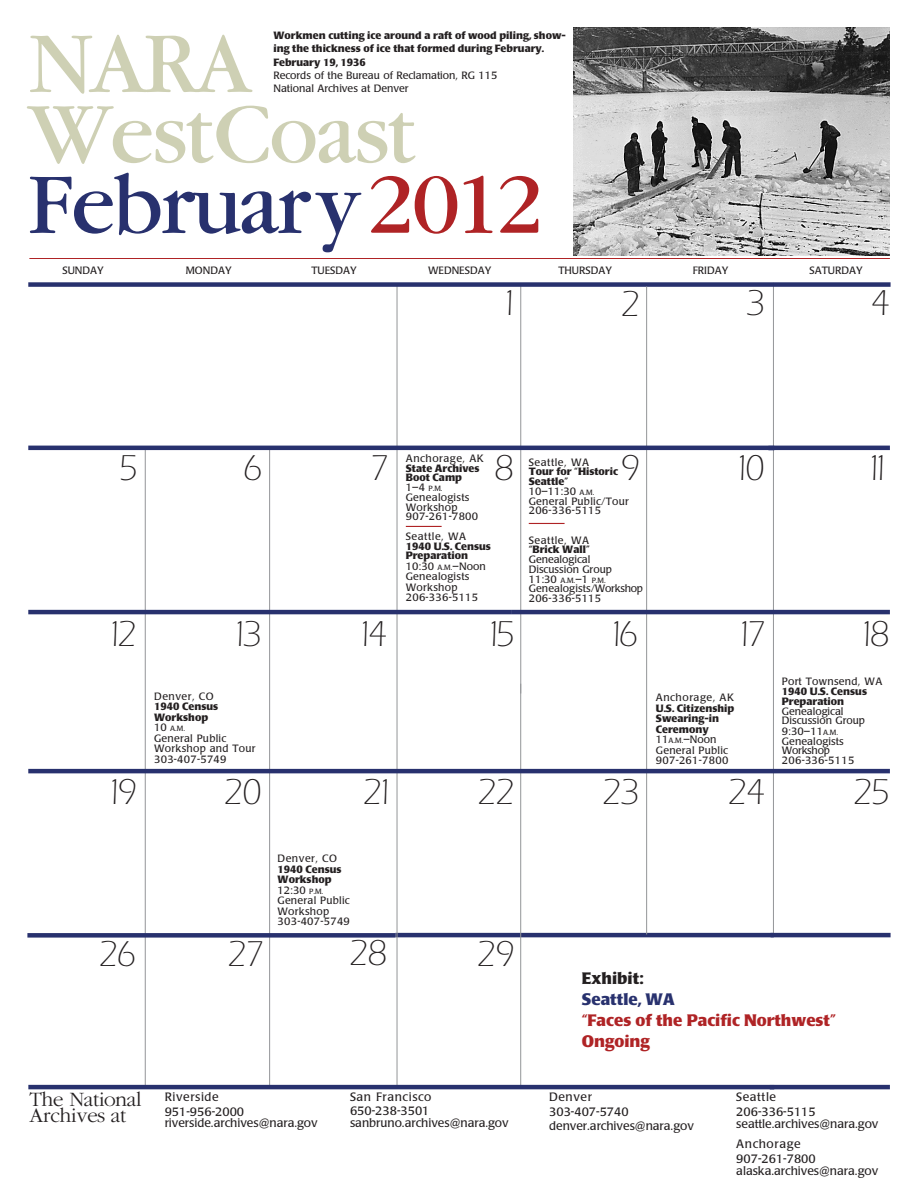
<style>
.page{position:relative;width:918px;height:1188px;background:#fff}
.page>*{position:absolute;margin:0;border:0;box-sizing:border-box;transform-origin:0 0}
.t1{font:90px "Garamond";letter-spacing:-.025em;color:#ced0b4}
.t2{font:90px "Garamond";letter-spacing:-.025em;color:#28316e}
.t3{font:300 33px "Eras";color:#231f20}
.t4{font:300 18px/16.5px "Garamond";letter-spacing:-.025em;color:#231f20}
.t5{font:700 16.5px "Poppl Laudatio";color:#af2325}
.t6{font:700 16.5px "Poppl Laudatio";color:#28316e}
.t7{font:700 16.5px "Poppl Laudatio";color:#231f20}
.t8{font:12px "Poppl Laudatio";color:#231f20}
.t9{font:12px "Poppl Laudatio";letter-spacing:.05em;color:#231f20}
.t10{font:10.5px/10.5px "Poppl Laudatio";letter-spacing:.025em;color:#231f20}
.t11{font:700 10.5px/10.5px "Poppl Laudatio";color:#231f20}
.t12{font:10.5px "Poppl Laudatio";color:#231f20}
.t13{font:10.5px "Poppl Laudatio";letter-spacing:.05em;color:#231f20}
.t14{font:10.5px "Poppl Laudatio";letter-spacing:-.025em;color:#231f20}
.t15{font:7.5px "Poppl Laudatio";color:#231f20}
.s1{color:#af2325}
.s2{font-size:10.5px}
.s3{font-size:7.5px}
</style>
<div class="page">
<hr style="left:395px;top:933px;width:379px;height:4px;background:#28316e">
<hr style="left:773px;top:283px;width:1px;height:653px;background:#939598">
<hr style="left:269px;top:448px;width:1px;height:637px;background:#939598">
<hr style="left:145px;top:449px;width:1px;height:637px;background:#939598">
<hr style="left:520px;top:285px;width:1px;height:408px;background:#939598">
<hr style="left:520px;top:684px;width:1px;height:402px;background:#939598">
<hr style="left:397px;top:285px;width:1px;height:802px;background:#939598">
<hr style="left:29px;top:258px;width:861px;height:1px;background:#af2325">
<div style="left:27px;top:933px;width:368px;height:5px;background:#28316e"></div>
<hr style="left:28px;top:1085px;width:862px;height:4px;background:#28316e">
<div style="left:28px;top:282px;width:863px;height:5px;background:#28316e"></div>
<hr style="left:646px;top:286px;width:1px;height:648px;background:#939598">
<hr style="left:28px;top:769px;width:862px;height:4px;background:#28316e">
<hr style="left:28px;top:610px;width:484px;height:4px;background:#28316e">
<hr style="left:28px;top:446px;width:862px;height:4px;background:#28316e">
<hr style="left:512px;top:610px;width:378px;height:4px;background:#28316e">
<hr style="left:771px;top:933px;width:120px;height:4px;background:#28316e">
<hr style="left:529px;top:523px;width:36px;height:1px;background:#af2325">
<hr style="left:406px;top:526px;width:36px;height:1px;background:#af2325">
<img style="left:573px;top:27px;width:317px;height:228px">
<p class="t11" style="left:273px;top:29px;width:294px;line-height:13.5px">Workmen cutting ice around a raft of wood piling, show&shy;ing the thickness of ice that formed during February.<br>February 19, 1936</p>
<p class="t12" style="left:273px;top:70px;width:225px">Records of the Bureau of Reclamation, RG 115</p>
<p class="t12" style="left:273px;top:83px;width:137px">National Archives at Denver</p>
<p class="t1" style="left:28px;top:17px;width:225px">NARA</p>
<p class="t1" style="left:28px;top:87px;width:389px">WestCoast</p>
<p class="t2" style="left:28px;top:158px;width:517px">February<span class="s1">2012</span></p>
<p class="t10" style="left:62px;top:266px;width:43px">SUNDAY</p>
<p class="t10" style="left:186px;top:266px;width:47px">MONDAY</p>
<p class="t12" style="left:312px;top:265px;width:47px">TUESDAY</p>
<p class="t12" style="left:428px;top:265px;width:65px">WEDNESDAY</p>
<p class="t12" style="left:558px;top:265px;width:55px">THURSDAY</p>
<p class="t10" style="left:693px;top:266px;width:37px">FRIDAY</p>
<p class="t12" style="left:810px;top:265px;width:55px">SATURDAY</p>
<p class="t3" style="left:505px;top:281px;width:8px">1</p>
<p class="t3" style="left:621px;top:282px;width:19px">2</p>
<p class="t3" style="left:746px;top:281px;width:20px">3</p>
<p class="t3" style="left:871px;top:281px;width:21px">4</p>
<p class="t13" style="left:406px;top:452px;width:79px">Anchorage, AK</p>
<p class="t11" style="left:406px;top:463px;width:75px">State Archives</p>
<p class="t11" style="left:406px;top:473px;width:58px">Boot Camp</p>
<p class="t15" style="left:406px;top:484px;width:38px"><span class="s2">1–4</span> P.M.</p>
<p class="t10" style="left:406px;top:492px;width:65px">Genealogists</p>
<p class="t10" style="left:406px;top:502px;width:53px">Workshop</p>
<p class="t10" style="left:406px;top:512px;width:74px">907-261-7800</p>
<p class="t13" style="left:406px;top:530px;width:62px">Seattle, WA</p>
<p class="t11" style="left:406px;top:541px;width:87px;line-height:9.8px">1940 U.S. Census<br>Preparation</p>
<p class="t10" style="left:406px;top:561px;width:81px">10:30 <span class="s3">A.M.</span>–Noon<br>Genealogists</p>
<p class="t10" style="left:406px;top:582px;width:53px">Workshop</p>
<p class="t10" style="left:406px;top:593px;width:74px">206-336-5115</p>
<p class="t3" style="left:119px;top:446px;width:19px">5</p>
<p class="t3" style="left:243px;top:446px;width:20px">6</p>
<p class="t3" style="left:370px;top:446px;width:19px">7</p>
<p class="t3" style="left:494px;top:446px;width:21px">8</p>
<p class="t3" style="left:111px;top:612px;width:26px">12</p>
<p class="t3" style="left:236px;top:612px;width:27px">13</p>
<p class="t3" style="left:361px;top:612px;width:28px">14</p>
<p class="t3" style="left:489px;top:612px;width:26px">15</p>
<p class="t13" style="left:154px;top:690px;width:61px">Denver, CO</p>
<p class="t11" style="left:154px;top:702px;width:66px">1940 Census<br>Workshop</p>
<p class="t15" style="left:154px;top:725px;width:33px"><span class="s2">10</span> A.M.</p>
<p class="t10" style="left:154px;top:733px;width:74px">General Public</p>
<p class="t10" style="left:154px;top:744px;width:103px">Workshop and Tour</p>
<p class="t10" style="left:154px;top:754px;width:74px">303-407-5749</p>
<p class="t3" style="left:620px;top:446px;width:21px">9</p>
<p class="t13" style="left:529px;top:456px;width:62px">Seattle, WA</p>
<p class="t11" style="left:529px;top:467px;width:91px;line-height:9.8px">Tour for “Historic<br>Seattle”</p>
<p class="t10" style="left:529px;top:486px;width:67px">10–11:30 <span class="s3">A.M.</span></p>
<p class="t10" style="left:529px;top:496px;width:102px">General Public/Tour</p>
<p class="t10" style="left:529px;top:506px;width:74px">206-336-5115</p>
<p class="t13" style="left:529px;top:534px;width:62px">Seattle, WA</p>
<p class="t11" style="left:529px;top:545px;width:63px">“Brick Wall”</p>
<p class="t12" style="left:529px;top:554px;width:63px">Genealogical</p>
<p class="t12" style="left:529px;top:563px;width:85px">Discussion Group</p>
<p class="t15" style="left:529px;top:576px;width:79px"><span class="s2">11:30</span> A.M.<span class="s2">–1</span> P.M.</p>
<p class="t10" style="left:529px;top:584px;width:116px">Genealogists/Workshop</p>
<p class="t10" style="left:529px;top:593px;width:74px">206-336-5115</p>
<p class="t3" style="left:738px;top:446px;width:28px">10</p>
<p class="t3" style="left:870px;top:446px;width:15px">11</p>
<p class="t3" style="left:612px;top:612px;width:27px">16</p>
<p class="t3" style="left:740px;top:612px;width:26px">17</p>
<p class="t3" style="left:862px;top:612px;width:28px">18</p>
<p class="t13" style="left:656px;top:692px;width:79px">Anchorage, AK</p>
<p class="t11" style="left:656px;top:703px;width:80px">U.S. Citizenship<br>Swearing-in<br>Ceremony</p>
<p class="t10" style="left:656px;top:735px;width:62px">11<span class="s3">A.M.</span>–Noon</p>
<p class="t10" style="left:656px;top:745px;width:74px">General Public</p>
<p class="t10" style="left:656px;top:756px;width:74px">907-261-7800</p>
<p class="t10" style="left:782px;top:677px;width:102px">Port Townsend, WA</p>
<p class="t11" style="left:782px;top:687px;width:87px;line-height:9.8px">1940 U.S. Census<br>Preparation</p>
<p class="t12" style="left:782px;top:705px;width:63px">Genealogical</p>
<p class="t12" style="left:782px;top:715px;width:85px">Discussion Group</p>
<p class="t10" style="left:782px;top:726px;width:58px">9:30–11<span class="s3">A.M.</span></p>
<p class="t10" style="left:782px;top:736px;width:63px">Genealogists</p>
<p class="t14" style="left:782px;top:745px;width:50px">Workshop</p>
<p class="t10" style="left:782px;top:755px;width:74px">206-336-5115</p>
<p class="t3" style="left:110px;top:770px;width:28px">19</p>
<p class="t3" style="left:224px;top:770px;width:39px">20</p>
<p class="t3" style="left:363px;top:770px;width:26px">21</p>
<p class="t3" style="left:478px;top:770px;width:37px">22</p>
<p class="t3" style="left:602px;top:770px;width:38px">23</p>
<p class="t3" style="left:728px;top:770px;width:39px">24</p>
<p class="t3" style="left:853px;top:770px;width:37px">25</p>
<p class="t13" style="left:278px;top:853px;width:61px">Denver, CO</p>
<p class="t11" style="left:278px;top:864px;width:66px">1940 Census<br>Workshop</p>
<p class="t10" style="left:278px;top:885px;width:47px">12:30 <span class="s3">P.M.</span></p>
<p class="t10" style="left:278px;top:896px;width:74px">General Public</p>
<p class="t10" style="left:278px;top:906px;width:53px">Workshop</p>
<p class="t10" style="left:278px;top:917px;width:74px">303-407-5749</p>
<p class="t3" style="left:99px;top:932px;width:38px">26</p>
<p class="t3" style="left:227px;top:932px;width:37px">27</p>
<p class="t3" style="left:349px;top:931px;width:39px">28</p>
<p class="t3" style="left:477px;top:931px;width:39px">29</p>
<p class="t7" style="left:582px;top:969px;width:63px">Exhibit:</p>
<p class="t6" style="left:582px;top:990px;width:95px">Seattle, WA</p>
<p class="t5" style="left:582px;top:1011px;width:256px">“Faces of the Pacific Northwest”</p>
<p class="t5" style="left:582px;top:1032px;width:70px">Ongoing</p>
<p class="t4" style="left:29px;top:1091px;width:114px">The National<br>Archives at</p>
<p class="t8" style="left:549px;top:1090px;width:44px">Denver</p>
<p class="t9" style="left:350px;top:1090px;width:83px">San Francisco</p>
<p class="t8" style="left:350px;top:1104px;width:81px">650-238-3501</p>
<p class="t8" style="left:350px;top:1116px;width:160px">sanbruno.archives@nara.gov</p>
<p class="t9" style="left:165px;top:1090px;width:56px">Riverside</p>
<p class="t8" style="left:165px;top:1105px;width:81px">951-956-2000</p>
<p class="t8" style="left:165px;top:1116px;width:154px">riverside.archives@nara.gov</p>
<p class="t8" style="left:549px;top:1105px;width:81px">303-407-5740</p>
<p class="t8" style="left:549px;top:1119px;width:146px">denver.archives@nara.gov</p>
<p class="t9" style="left:736px;top:1090px;width:41px">Seattle</p>
<p class="t8" style="left:736px;top:1105px;width:81px">206-336-5115</p>
<p class="t8" style="left:736px;top:1117px;width:144px">seattle.archives@nara.gov</p>
<p class="t9" style="left:736px;top:1137px;width:66px">Anchorage</p>
<p class="t8" style="left:736px;top:1152px;width:81px">907-261-7800</p>
<p class="t8" style="left:736px;top:1164px;width:143px">alaska.archives@nara.gov</p>
</div>
